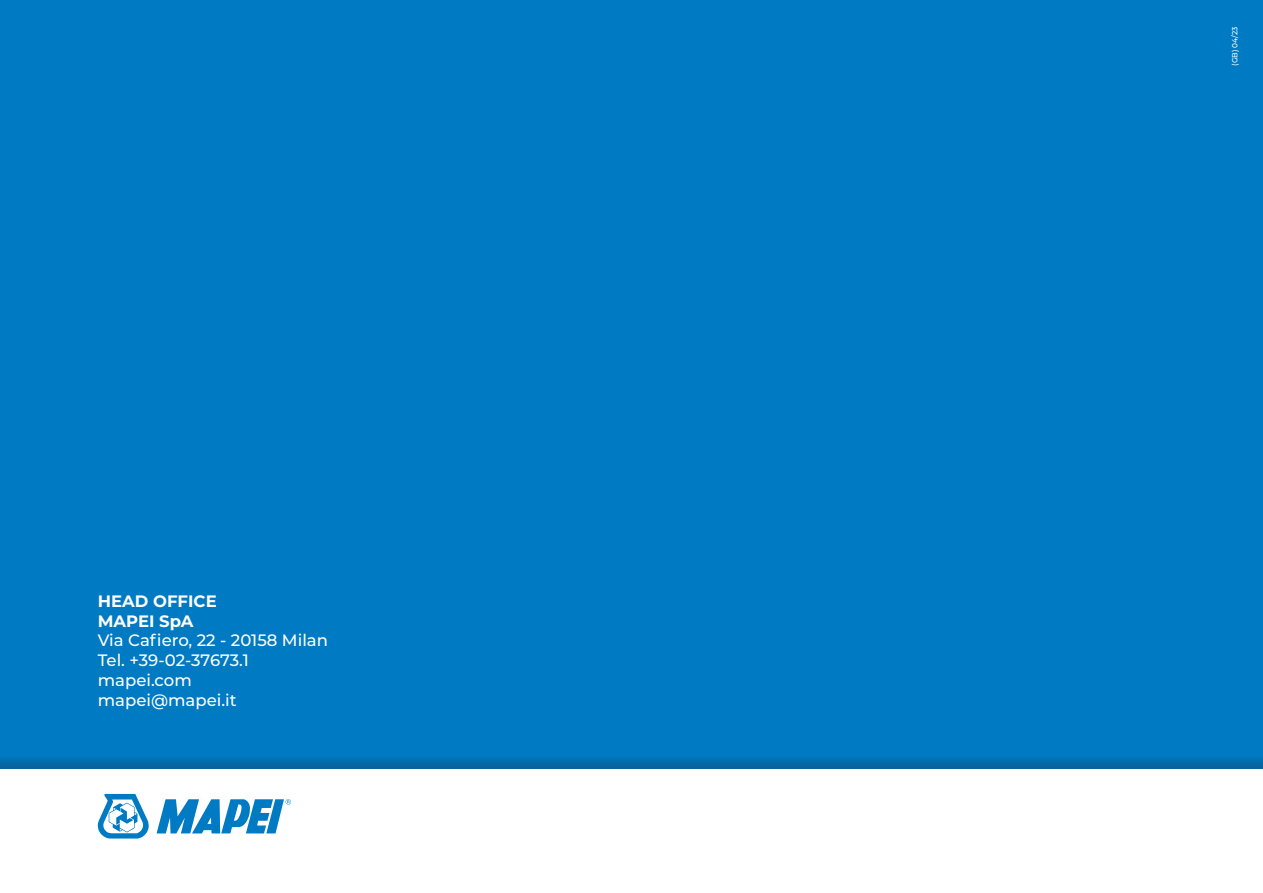
<style>
.page{position:relative;width:1263px;height:893px;background:#007ac2}
.page>*{position:absolute;margin:0;border:0;box-sizing:border-box;transform-origin:0 0}
.t1{font:500 16.5px/19.8px "Montserrat";color:#fff}
.t2{font:700 16.5px/19.8px "Montserrat";color:#fff}
.t3{font:500 7.5px "Montserrat";color:#fff}
</style>
<div class="page">
<div style="left:0;top:753px;width:1263px;height:140px;background:#231f20;opacity:.25"></div>
<div style="left:0;top:770px;width:1263px;height:123px;background:#fff"></div>
<svg style="left:157px;top:799px;width:134px;height:34px"></svg>
<svg style="left:98px;top:794px;width:51px;height:45px"></svg>
<p class="t2" style="left:98px;top:590px;width:120px">HEAD OFFICE<br>MAPEI SpA</p>
<p class="t1" style="left:98px;top:630px;width:232px">Via Cafiero, 22 - 20158 Milan<br>Tel. +39-02-37673.1 mapei.com mapei@mapei.it</p>
<p class="t3" style="left:1229px;top:66px;width:40px;rotate:-90deg">(GB) 04/23</p>
</div>
